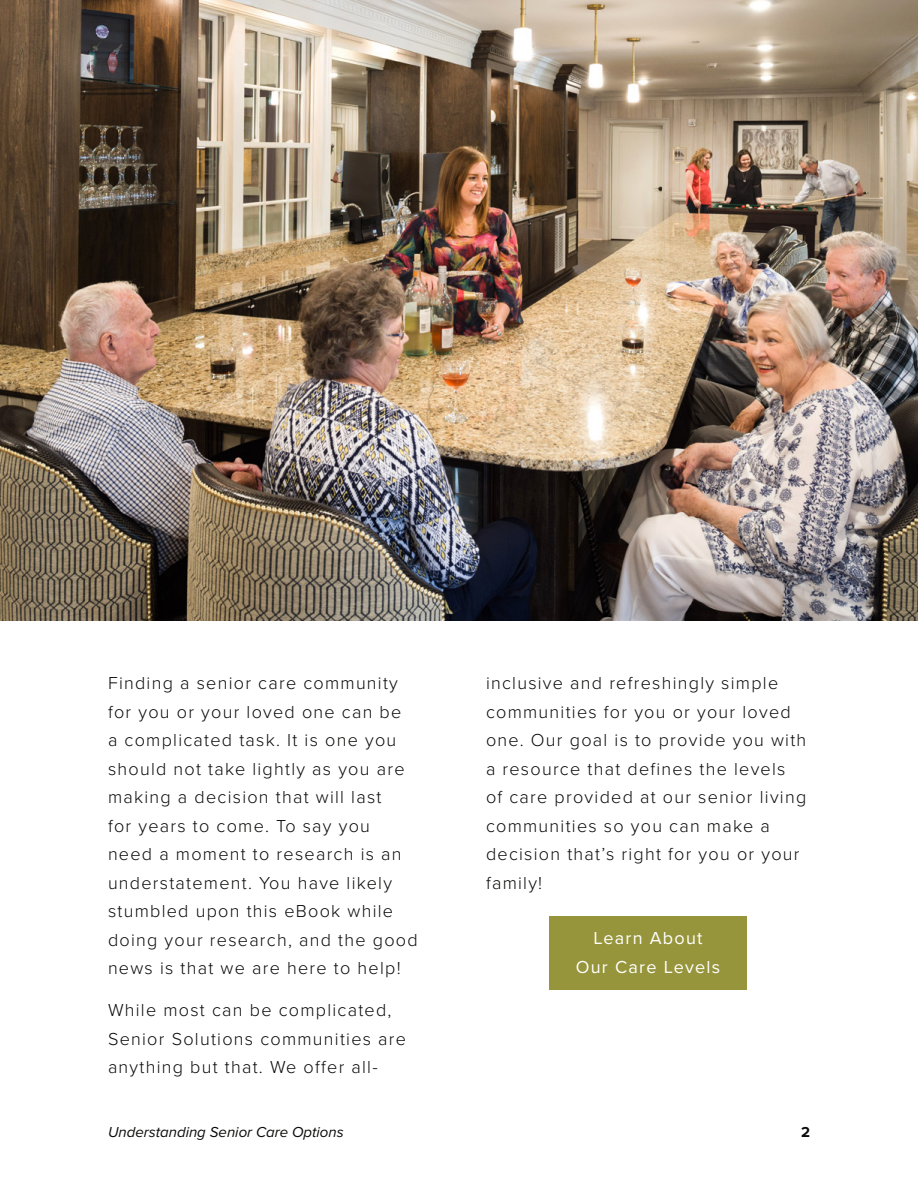
<style>
.page{position:relative;width:918px;height:1188px;background:#fff}
.page>*{position:absolute;margin:0;border:0;box-sizing:border-box;transform-origin:0 0}
.t1{font:300 18px/28.5px "Proxima Nova";letter-spacing:.07em;color:#0a0b09}
.t2{font:18px/28.5px "Proxima Nova";letter-spacing:.07em;color:#fff;text-align:center}
.t3{font:italic 15px "Proxima Nova";color:#0a0b09}
.t4{font:700 15px "Proxima Nova";color:#0a0b09}
</style>
<div class="page">
<div style="left:549px;top:916px;width:198px;height:74px;background:#97953b"></div>
<img style="left:0;top:0;width:918px;height:621px">
<p class="t1" style="left:108px;top:668px;width:311px">Finding a senior care community for you or your loved one can be<br>a complicated task. It is one you should not take lightly as you are making a decision that will last<br>for years to come. To say you need a moment to research is an understatement. You have likely stumbled upon this eBook while doing your research, and the good news is that we are here to help!</p>
<p class="t1" style="left:108px;top:995px;width:300px">While most can be complicated,<br>Senior Solutions communities are anything but that. We offer all-</p>
<p class="t1" style="left:486px;top:668px;width:322px">inclusive and refreshingly simple communities for you or your loved one. Our goal is to provide you with a resource that defines the levels<br>of care provided at our senior living communities so you can make a decision that’s right for you or your family!</p>
<p class="t2" style="left:576px;top:924px;width:146px">Learn About<br>Our Care Levels</p>
<p class="t3" style="left:108px;top:1123px;width:237px">Understanding Senior Care Options</p>
<p class="t4" style="left:801px;top:1123px;width:10px">2</p>
</div>
